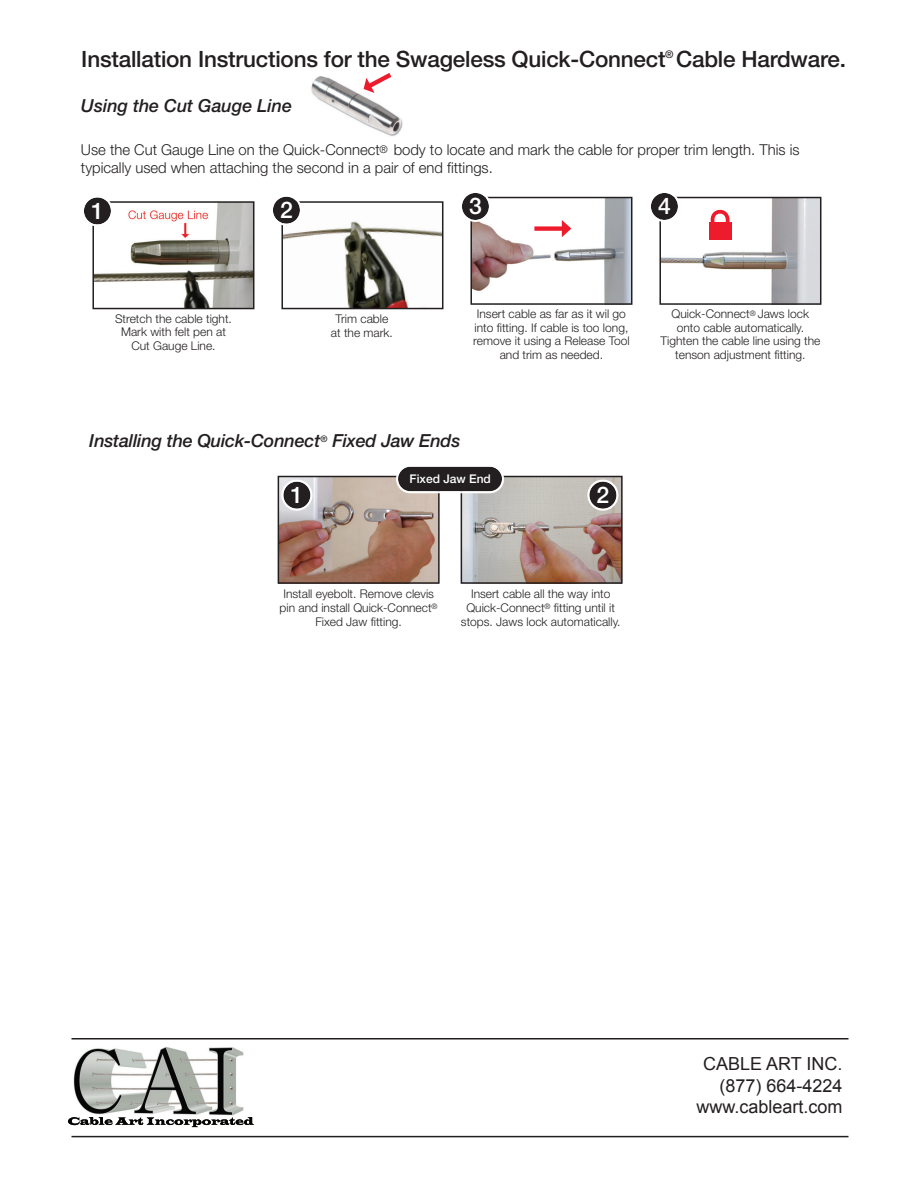
<style>
.page{position:relative;width:918px;height:1188px;background:#fff}
.page>*{position:absolute;margin:0;border:0;box-sizing:border-box;transform-origin:0 0}
.t1{font:500 22.95px "Helvetica Neue";color:#fff}
.t2{font:500 22.5px "Helvetica Neue";letter-spacing:-.01em;color:#231f20}
.t3{font:italic 500 18px "Helvetica Neue";letter-spacing:-.01em;color:#231f20}
.t4{font:18px/21.6px "Arial";color:#231f20;text-align:right}
.t5{font:300 15px/18px "Helvetica Neue";color:#231f20}
.t6{font:300 12px/13.5px "Helvetica Neue";color:#231f20;text-align:center}
.t7{font:500 12px "Helvetica Neue";color:#fff}
</style>
<div class="page">
<img style="left:95px;top:204px;width:156px;height:102px">
<div style="left:92px;top:201px;width:162px;height:108px;border:2px solid #231f20"></div>
<svg style="left:84px;top:197px;width:29px;height:29px"></svg>
<img style="left:284px;top:221px;width:156px;height:85px">
<div style="left:281px;top:201px;width:162px;height:108px;border:2px solid #231f20"></div>
<svg style="left:273px;top:196px;width:29px;height:30px"></svg>
<img style="left:473px;top:200px;width:156px;height:102px">
<div style="left:470px;top:197px;width:162px;height:108px;border:2px solid #231f20"></div>
<svg style="left:462px;top:193px;width:29px;height:29px"></svg>
<img style="left:662px;top:200px;width:156px;height:102px">
<div style="left:659px;top:197px;width:162px;height:108px;border:2px solid #231f20"></div>
<svg style="left:651px;top:193px;width:29px;height:29px"></svg>
<img style="left:311px;top:76px;width:92px;height:60px">
<svg style="left:534px;top:220px;width:37px;height:17px"></svg>
<svg style="left:364px;top:73px;width:27px;height:20px"></svg>
<div style="left:709px;top:222px;width:22px;height:18px;background:#ee1b2d"></div>
<svg style="left:710px;top:208px;width:21px;height:14px"></svg>
<img style="left:464px;top:479px;width:156px;height:102px">
<div style="left:461px;top:476px;width:162px;height:108px;border:2px solid #231f20"></div>
<img style="left:281px;top:479px;width:156px;height:102px">
<div style="left:278px;top:476px;width:162px;height:108px;border:2px solid #231f20"></div>
<img style="left:73px;top:1047px;width:171px;height:69px">
<svg style="left:73px;top:1125px;width:168px;height:2px"></svg>
<img style="left:68px;top:1117px;width:186px;height:8px">
<hr style="left:72px;top:1038px;width:777px;height:2px;background:#231f20">
<hr style="left:72px;top:1136px;width:777px;height:1px;background:#231f20">
<svg style="left:396px;top:466px;width:108px;height:27px;background:#494546"></svg>
<svg style="left:281px;top:480px;width:31px;height:31px"></svg>
<svg style="left:587px;top:480px;width:31px;height:31px"></svg>
<h2 class="t2" style="left:81px;top:45px;width:766px">Installation Instructions for the Swageless Quick-Connect<sup>®</sup> Cable Hardware.</h2>
<h3 class="t3" style="left:81px;top:95px;width:212px">Using the Cut Gauge Line</h3>
<p class="t5" style="left:81px;top:140px;width:720px">Use the Cut Gauge Line on the Quick-Connect<sup>®</sup> body to locate and mark the cable for proper trim length. This is typically used when attaching the second in a pair of end fittings.</p>
<h1 class="t1" style="left:91px;top:197px;width:14px">1</h1>
<h1 class="t1" style="left:469px;top:192px;width:14px">3</h1>
<h1 class="t1" style="left:658px;top:192px;width:14px">4</h1>
<h1 class="t1" style="left:280px;top:196px;width:14px">2</h1>
<p class="t6" style="left:115px;top:311px;width:118px">Stretch the cable tight.<br>Mark with felt pen at<br>Cut Gauge Line.</p>
<p class="t6" style="left:331px;top:311px;width:64px;line-height:14.4px">Trim cable at the mark.</p>
<p class="t6" style="left:473px;top:307px;width:158px">Insert cable as far as it wil go into fitting. If cable is too long, remove it using a Release Tool and trim as needed.</p>
<h3 class="t3" style="left:89px;top:430px;width:373px">Installing the Quick-Connect<sup>®</sup> Fixed Jaw Ends</h3>
<p class="t7" style="left:410px;top:471px;width:83px">Fixed Jaw End</p>
<h1 class="t1" style="left:291px;top:481px;width:14px">1</h1>
<h1 class="t1" style="left:597px;top:481px;width:14px">2</h1>
<p class="t6" style="left:660px;top:307px;width:162px">Quick-Connect<sup>®</sup> Jaws lock onto cable automatically.<br>Tighten the cable line using the tenson adjustment fitting.</p>
<p class="t6" style="left:280px;top:586px;width:159px;line-height:14.4px">Install eyebolt. Remove clevis pin and install Quick-Connect<sup>®<br></sup>Fixed Jaw fitting.</p>
<p class="t6" style="left:461px;top:586px;width:161px;line-height:14.4px">Insert cable all the way into<br>Quick-Connect<sup>®</sup> fitting until it stops. Jaws lock automatically.</p>
<h3 class="t4" style="left:696px;top:1053px;width:148px">CABLE ART INC. (877) 664-4224 www.cableart.com</h3>
</div>
